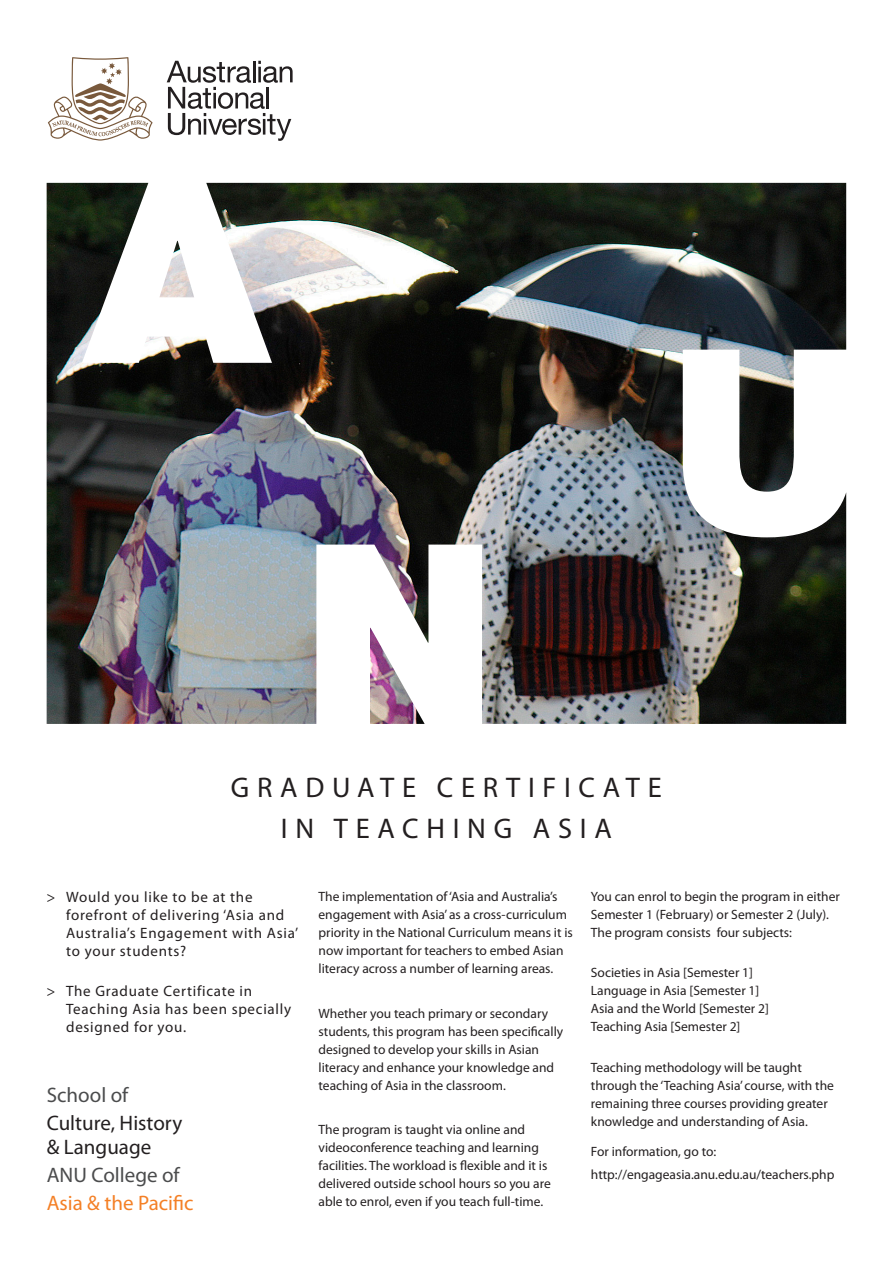
<style>
.page{position:relative;width:893px;height:1263px;background:#fff}
.page>*{position:absolute;margin:0;border:0;box-sizing:border-box;transform-origin:0 0}
.H1_outside_window_Ro{font:28.5px "Myriad Pro";letter-spacing:.27em;color:#231f20}
.Wayfinder{font:21px/24px "Myriad Pro";color:#231f20}
.Wayfinder-2{font:21px "Myriad Pro";color:#4b4c4d}
.Wayfinder-3{font:21px "Myriad Pro";color:#f48026}
.t1{font:15px/18px "Myriad Pro";letter-spacing:.05em;color:#231f20}
.body{font:13.5px/18px "Myriad Pro";color:#231f20}
.body_bold{font:13.5px "Myriad Pro";color:#231f20}
</style>
<div class="page">
<img style="left:47px;top:183px;width:799px;height:541px">
<svg style="left:167px;top:61px;width:126px;height:80px"></svg>
<svg style="left:48px;top:57px;width:105px;height:84px"></svg>
<p class="H1_outside_window_Ro" style="left:231px;top:770px;width:432px">GRADUATE CERTIFICATE</p>
<p class="H1_outside_window_Ro" style="left:281px;top:810px;width:332px">IN TEACHING ASIA</p>
<p class="t1" style="left:66px;top:888px;width:234px;text-indent:-20px">&gt; Would you like to be at the forefront of delivering ‘Asia and<br>Australia’s Engagement with Asia’ to your students?</p>
<p class="t1" style="left:66px;top:982px;width:227px;text-indent:-20px">&gt; The Graduate Certificate in<br>Teaching Asia has been specially designed for you.</p>
<p class="Wayfinder-2" style="left:47px;top:1081px;width:83px">School of</p>
<p class="Wayfinder" style="left:47px;top:1110px;width:137px">Culture, History &amp; Language</p>
<p class="Wayfinder-2" style="left:47px;top:1162px;width:134px">ANU College of</p>
<p class="Wayfinder-3" style="left:47px;top:1190px;width:148px">Asia &amp; the Pacific</p>
<p class="body" style="left:319px;top:887px;width:256px">The implementation of ‘Asia and Australia’s engagement with Asia’ as a cross-curriculum priority in the National Curriculum means it is now important for teachers to embed Asian literacy across a number of learning areas.</p>
<p class="body" style="left:319px;top:1004px;width:246px">Whether you teach primary or secondary students, this program has been specifically designed to develop your skills in Asian literacy and enhance your knowledge and teaching of Asia in the classroom.</p>
<p class="body" style="left:319px;top:1120px;width:234px">The program is taught via online and videoconference teaching and learning facilities. The workload is flexible and it is delivered outside school hours so you are able to enrol, even if you teach full-time.</p>
<p class="body" style="left:591px;top:887px;width:250px">You can enrol to begin the program in either<br>Semester 1 (February) or Semester 2 (July).<br>The program consists four subjects:</p>
<p class="body" style="left:591px;top:963px;width:180px">Societies in Asia [Semester 1]<br>Language in Asia [Semester 1]<br>Asia and the World [Semester 2]<br>Teaching Asia [Semester 2]</p>
<p class="body" style="left:591px;top:1058px;width:245px">Teaching methodology will be taught through the ‘Teaching Asia’ course, with the remaining three courses providing greater knowledge and understanding of Asia.</p>
<p class="body_bold" style="left:591px;top:1143px;width:127px">For information, go to:</p>
<p class="body" style="left:591px;top:1165px;width:245px">http://engageasia.anu.edu.au/teachers.php</p>
</div>
